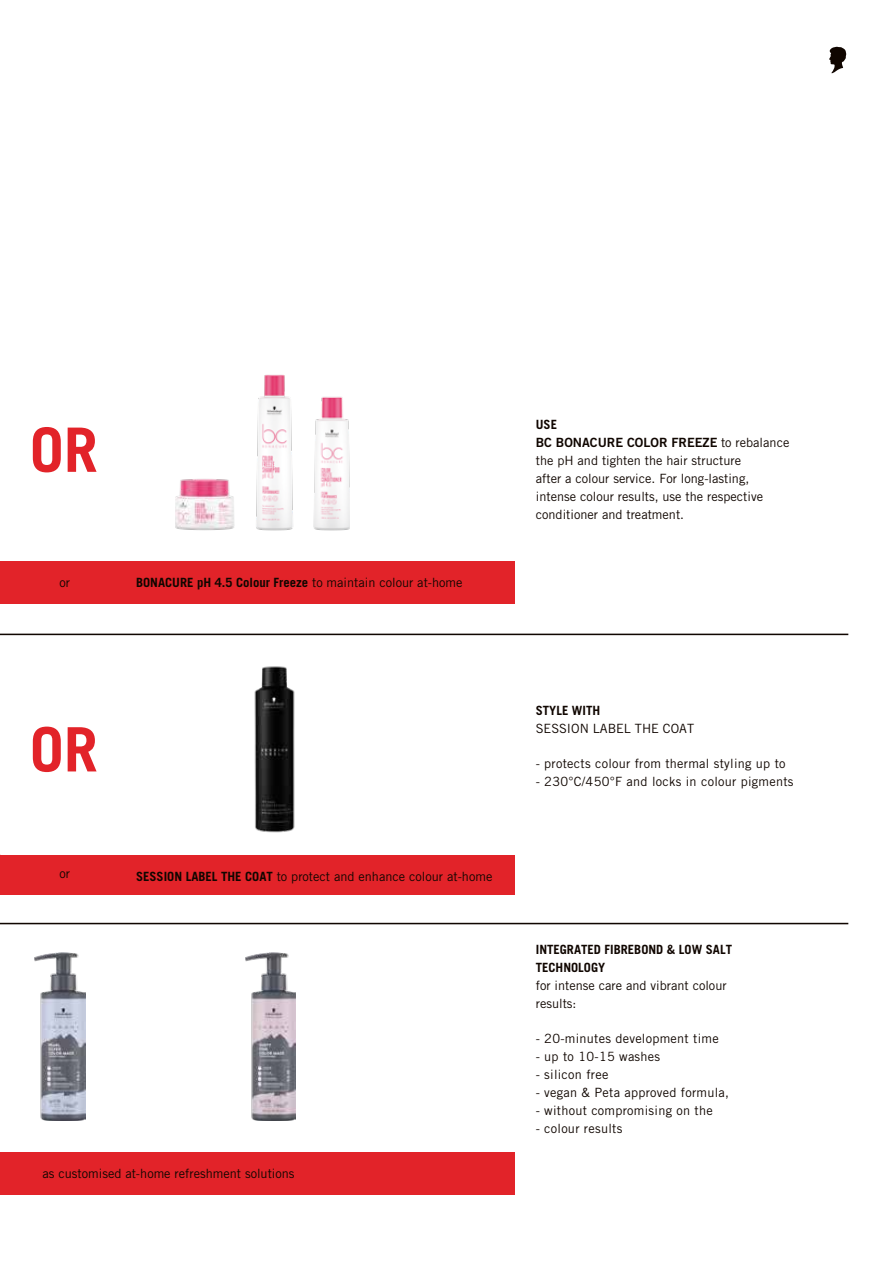
<style>
.page{position:relative;width:893px;height:1263px;background:#fff}
.page>*{position:absolute;margin:0;border:0;box-sizing:border-box;transform-origin:0 0}
.t1{font:700 61.35px "Trade Gothic LT Std";color:#e22329}
.t2{font:12.75px/18px "Trade Gothic LT Std";color:#100600}
.t3{font:12.75px "Trade Gothic LT Std";letter-spacing:.02em;color:#100600}
.t4{font:700 12.75px/18px "Trade Gothic LT Std";color:#100600}
.t5{font:12.75px "Trade Gothic LT Std Bd 2";color:#100600}
.s1{font-weight:400}
.s2{font-family:"Trade Gothic LT Std"}
.s3{font-weight:700}
</style>
<div class="page">
<div style="left:0;top:561px;width:515px;height:43px;background:#e22329"></div>
<div style="left:0;top:855px;width:515px;height:39px;background:#e22329"></div>
<div style="left:0;top:1152px;width:515px;height:43px;background:#e22329"></div>
<img style="left:254px;top:666px;width:41px;height:167px">
<img style="left:245px;top:952px;width:51px;height:168px">
<img style="left:35px;top:952px;width:50px;height:168px">
<img style="left:314px;top:397px;width:35px;height:134px">
<img style="left:175px;top:479px;width:59px;height:52px">
<img style="left:256px;top:374px;width:37px;height:157px">
<hr style="left:0;top:923px;width:848px;height:1px;background:#100600">
<hr style="left:0;top:634px;width:848px;height:1px;background:#100600">
<svg style="left:829px;top:47px;width:17px;height:26px"></svg>
<h1 class="t1" style="left:30px;top:412px;width:70px">OR</h1>
<p class="t2" style="left:60px;top:573px;width:12px">or</p>
<p class="t4" style="left:136px;top:573px;width:328px">BONACURE pH 4.5 Colour Freeze <span class="s1">to maintain colour at-home</span></p>
<p class="t4" style="left:536px;top:416px;width:23px">USE</p>
<p class="t5" style="left:536px;top:435px;width:255px">BC BONACURE COLOR FREEZE <span class="s2">to rebalance</span></p>
<p class="t2" style="left:536px;top:452px;width:229px">the pH and tighten the hair structure after a colour service. For long-lasting, intense colour results, use the respective conditioner and treatment.</p>
<h1 class="t1" style="left:30px;top:712px;width:70px">OR</h1>
<p class="t2" style="left:60px;top:864px;width:12px">or</p>
<p class="t2" style="left:136px;top:867px;width:358px"><span class="s3">SESSION LABEL THE COAT</span> to protect and enhance colour at-home</p>
<p class="t2" style="left:43px;top:1164px;width:254px">as customised at-home refreshment solutions</p>
<p class="t4" style="left:536px;top:701px;width:66px">STYLE WITH</p>
<p class="t2" style="left:536px;top:719px;width:160px">SESSION LABEL THE COAT</p>
<p class="t3" style="left:536px;top:756px;width:251px">- protects colour from thermal styling up to</p>
<p class="t3" style="left:536px;top:774px;width:259px">- 230°C/450°F and locks in colour pigments</p>
<p class="t4" style="left:536px;top:940px;width:198px">INTEGRATED FIBREBOND &amp; LOW SALT<br>TECHNOLOGY</p>
<p class="t2" style="left:536px;top:976px;width:192px">for intense care and vibrant colour results:</p>
<p class="t3" style="left:536px;top:1031px;width:184px">- 20-minutes development time</p>
<p class="t3" style="left:536px;top:1049px;width:126px">- up to 10-15 washes</p>
<p class="t3" style="left:536px;top:1067px;width:74px">- silicon free</p>
<p class="t3" style="left:536px;top:1085px;width:195px">- vegan &amp; Peta approved formula,</p>
<p class="t3" style="left:536px;top:1103px;width:178px">- without compromising on the</p>
<p class="t3" style="left:536px;top:1121px;width:88px">- colour results</p>
</div>
